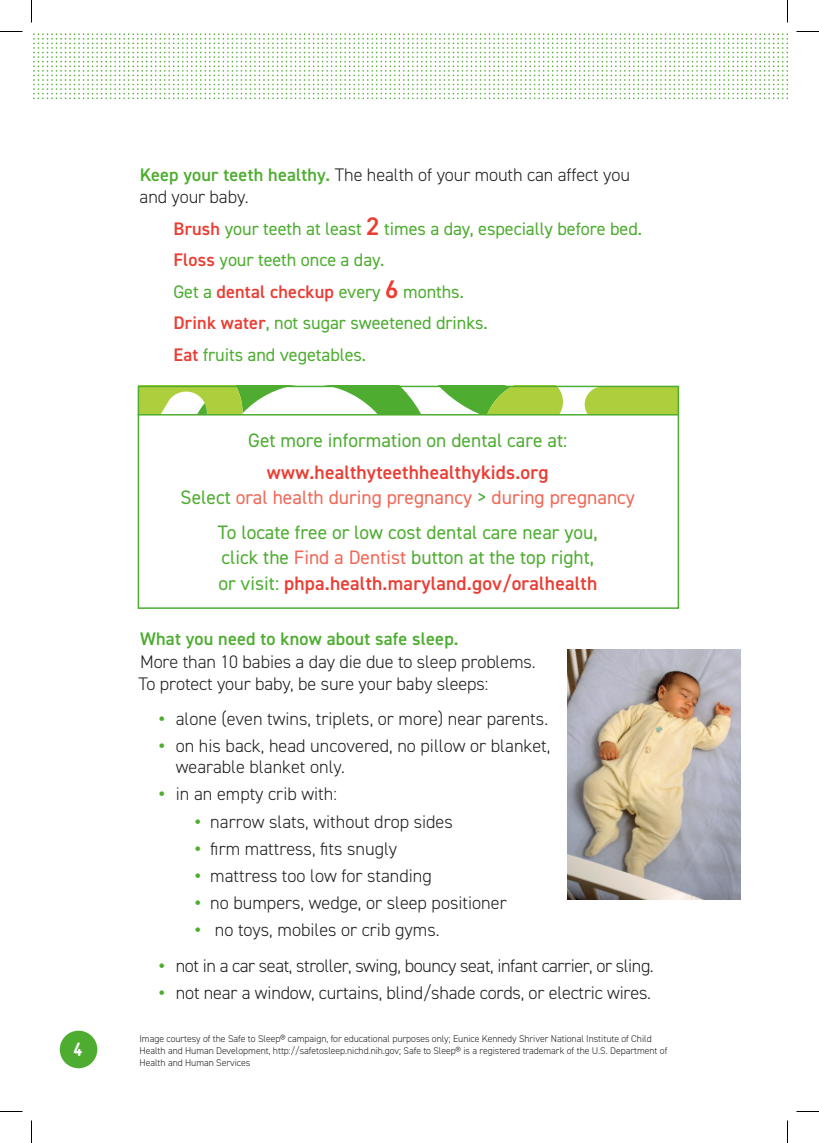
<style>
.page{position:relative;width:819px;height:1143px;background:#fff}
.page>*{position:absolute;margin:0;border:0;box-sizing:border-box;transform-origin:0 0}
.t1{font:19.5px/25.5px "DIN2014";color:#4ead31}
.t2{font:19.5px/25.5px "DIN2014";color:#f06857;text-align:center}
.t3{font:900 19.5px "WIC Gravur Condensed";color:#fff}
.t4{font:300 18.15px/22.5px "DIN2014";letter-spacing:-.005em;color:#231f20}
.t5{font:18.15px/31.5px "DIN2014";letter-spacing:-.005em;color:#4ead31}
.t6{font:300 18.15px "DIN2014";letter-spacing:-.025em;color:#231f20}
.t7{font:600 18.15px "DIN2014";letter-spacing:.01em;color:#4ead31}
.t8{font:300 9.75px/12px "DIN2014";letter-spacing:-.005em;color:#231f20}
.s1{font-weight:600;color:#4ead31}
.s2{font-weight:600;color:#ea3d33}
.s3{font-weight:600;font-size:25.5px;color:#ea3d33}
.s4{color:#4ead31}
.s5{color:#f06857}
.s6{font-size:27.3px;color:#4ead31}
</style>
<div class="page">
<svg style="left:141px;top:389px;width:535px;height:25px"></svg>
<div style="left:138px;top:386px;width:541px;height:223px;border:2px solid #4ead31"></div>
<hr style="left:138px;top:414px;width:541px;height:2px;background:#4ead31">
<img style="left:33px;top:33px;width:755px;height:66px">
<img style="left:568px;top:650px;width:172px;height:250px">
<div style="left:60px;top:1031px;width:37px;height:37px;background:#4ead31;border-radius:50%"></div>
<svg style="left:0;top:31px;width:22px;height:1px"></svg>
<svg style="left:796px;top:31px;width:23px;height:1px"></svg>
<svg style="left:0;top:1111px;width:22px;height:1px"></svg>
<svg style="left:796px;top:1111px;width:23px;height:1px"></svg>
<svg style="left:31px;top:0;width:1px;height:22px"></svg>
<svg style="left:31px;top:1120px;width:1px;height:23px"></svg>
<svg style="left:787px;top:0;width:1px;height:22px"></svg>
<svg style="left:787px;top:1120px;width:1px;height:23px"></svg>
<p class="t3" style="left:73px;top:1039px;width:11px">4</p>
<p class="t4" style="left:140px;top:163px;width:492px"><span class="s1">Keep your teeth healthy.</span> The health of your mouth can affect you and your baby.</p>
<p class="t5" style="left:173px;top:212px;width:470px"><span class="s2">Brush</span> your teeth at least <span class="s3">2</span> times a day, especially before bed.<br><span class="s2">Floss</span> your teeth once a day.<br>Get a <span class="s2">dental checkup</span> every <span class="s3">6</span> months.<br><span class="s2">Drink water</span>, not sugar sweetened drinks.<br><span class="s2">Eat</span> fruits and vegetables.</p>
<p class="t1" style="left:248px;top:427px;width:321px">Get more information on dental care at:</p>
<p class="t2" style="left:181px;top:459px;width:456px"><span class="s2">www.healthyteethhealthykids.org<br></span><span class="s4">Select</span> oral health during pregnancy <span class="s4">&gt;</span> during pregnancy</p>
<p class="t1" style="left:218px;top:519px;width:381px">To locate free or low cost dental care near you, click the <span class="s5">Find a Dentist</span> button at the top right, or visit: <span class="s2">phpa.health.maryland.gov/oralhealth</span></p>
<p class="t7" style="left:140px;top:627px;width:320px">What you need to know about safe sleep.</p>
<p class="t4" style="left:138px;top:650px;width:399px">More than 10 babies a day die due to sleep problems.<br>To protect your baby, be sure your baby sleeps:</p>
<p class="t4" style="left:158px;top:707px;width:392px"><span class="s6">•</span> alone (even twins, triplets, or more) near parents.</p>
<p class="t4" style="left:176px;top:735px;width:376px;line-height:21px;text-indent:-18px"><span class="s6">•</span> on his back, head uncovered, no pillow or blanket, wearable blanket only.</p>
<p class="t4" style="left:158px;top:782px;width:181px"><span class="s6">•</span> in an empty crib with:</p>
<p class="t4" style="left:194px;top:811px;width:261px"><span class="s6">•</span> narrow slats, without drop sides</p>
<p class="t4" style="left:194px;top:838px;width:205px"><span class="s6">•</span> firm mattress, fits snugly</p>
<p class="t4" style="left:194px;top:865px;width:240px"><span class="s6">•</span> mattress too low for standing</p>
<p class="t4" style="left:194px;top:892px;width:315px"><span class="s6">•</span> no bumpers, wedge, or sleep positioner</p>
<p class="t4" style="left:194px;top:919px;width:247px"><span class="s6">•</span> no toys, mobiles or crib gyms.</p>
<p class="t6" style="left:158px;top:955px;width:498px"><span class="s6">•</span> not in a car seat, stroller, swing, bouncy seat, infant carrier, or sling.</p>
<p class="t4" style="left:158px;top:982px;width:495px"><span class="s6">•</span> not near a window, curtains, blind/shade cords, or electric wires.</p>
<p class="t8" style="left:140px;top:1033px;width:529px">Image courtesy of the Safe to Sleep® campaign, for educational purposes only; Eunice Kennedy Shriver National Institute of Child<br>Health and Human Development, http://safetosleep.nichd.nih.gov; Safe to Sleep® is a registered trademark of the U.S. Department of<br>Health and Human Services</p>
</div>
